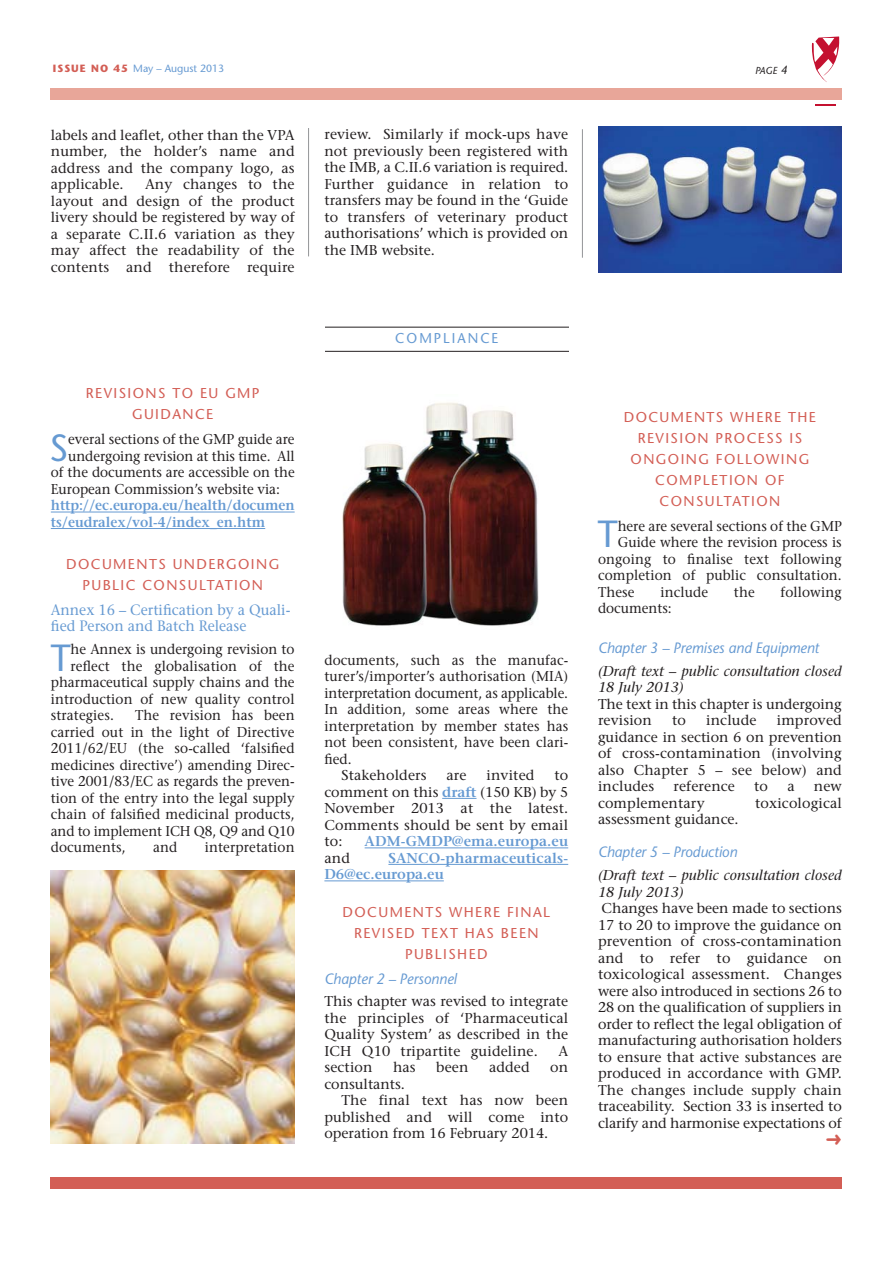
<style>
.page{position:relative;width:893px;height:1263px;background:#fff}
.page>*{position:absolute;margin:0;border:0;box-sizing:border-box;transform-origin:0 0}
.t1{font:37.8px "Stone Sans";color:#669ad2;scale:.95 1}
.t2{font:18px "Monotype Sorts";color:#d35e55;scale:.95 1}
.t3{font:italic 15px "Stone Sans";color:#669ad2;scale:.95 1}
.t4{font:15px/16.5px "Stone Serif";color:#669ad2;scale:.95 1}
.t5{font:14.25px/16.5px "Stone Serif";letter-spacing:.01em;color:#231f20;text-align:justify}
.t6{font:14.25px/16.5px "Stone Serif";letter-spacing:.01em;color:#231f20;text-align:justify;scale:.95 1}
.t7{font:14.25px/21px "Stone Sans";letter-spacing:.1em;color:#d35e55;text-align:center}
.t8{font:italic 14.25px/16.5px "Stone Serif";color:#231f20}
.t9{font:600 14.25px/16.5px "Stone Serif";color:#669ad2;scale:.95 1}
.t10{font:600 14.25px/16.5px "Stone Serif";color:#669ad2}
.t11{font:14.25px/16.5px "Stone Serif";letter-spacing:-.01em;color:#231f20}
.t12{font:14.25px "Stone Sans";letter-spacing:.15em;color:#669ad2;scale:.95 1}
.t13{font:10.5px "Stone Sans";color:#669ad2}
.t14{font:italic 10.2px "Stone Sans";color:#231f20}
.s1{font-weight:700;color:#d35e55}
.s2{font-size:12px}
.s3{font-weight:600;color:#669ad2}
</style>
<div class="page">
<div style="left:51px;top:1177px;width:791px;height:12px;background:#d35e55"></div>
<hr style="left:308px;top:128px;width:1px;height:128px;background:#939598">
<svg style="left:811px;top:36px;width:29px;height:46px"></svg>
<svg style="left:815px;top:104px;width:21px;height:1px"></svg>
<div style="left:51px;top:88px;width:791px;height:12px;background:#e8a699"></div>
<hr style="left:51px;top:512px;width:244px;height:1px;background:#669ad2">
<hr style="left:51px;top:528px;width:214px;height:1px;background:#669ad2">
<hr style="left:582px;top:129px;width:1px;height:129px;background:#939598">
<img style="left:598px;top:127px;width:244px;height:145px">
<div style="left:50px;top:327px;width:791px;height:25px;border:1px solid #231f20"></div>
<div style="left:42px;top:308px;width:283px;height:68px;background:#fff"></div>
<div style="left:569px;top:308px;width:280px;height:67px;background:#fff"></div>
<hr style="left:442px;top:798px;width:34px;height:1px;background:#669ad2">
<hr style="left:365px;top:848px;width:203px;height:1px;background:#669ad2">
<hr style="left:388px;top:864px;width:180px;height:1px;background:#669ad2">
<hr style="left:324px;top:881px;width:120px;height:1px;background:#669ad2">
<img style="left:51px;top:871px;width:244px;height:273px">
<img style="left:342px;top:402px;width:197px;height:224px">
<p class="t13" style="left:53px;top:65px;width:173px"><span class="s1">ISSUE NO 45</span> May – August 2013</p>
<p class="t14" style="left:755px;top:67px;width:34px">PAGE <span class="s2">4</span></p>
<p class="t5" style="left:51px;top:128px;width:245px">labels and leaflet, other than the VPA number, the holder’s name and address and the company logo, as applicable.</p>
<p class="t5" style="left:51px;top:178px;width:245px;text-indent:94px">Any changes to the layout and design of the product livery should be registered by way of a separate C.II.6 variation as they may affect the readability of the contents and therefore require</p>
<p class="t7" style="left:86px;top:384px;width:175px">REVISIONS TO EU GMP<br>GUIDANCE</p>
<h1 class="t1" style="left:50px;top:433px;width:21px">S</h1>
<p class="t6" style="left:68px;top:433px;width:240px">everal sections of the GMP guide are</p>
<p class="t6" style="left:68px;top:449px;width:240px">undergoing revision at this time. All</p>
<p class="t6" style="left:51px;top:466px;width:258px">of the documents are accessible on the</p>
<p class="t6" style="left:51px;top:482px;width:243px">European Commission’s website via:</p>
<p class="t9" style="left:51px;top:499px;width:258px">http://ec.europa.eu/health/documen ts/eudralex/vol-4/index_en.htm</p>
<p class="t7" style="left:66px;top:555px;width:214px">DOCUMENTS UNDERGOING<br>PUBLIC CONSULTATION</p>
<p class="t4" style="left:51px;top:603px;width:254px">Annex 16 – Certification by a Quali&shy;fied Person and Batch Release</p>
<h1 class="t1" style="left:51px;top:643px;width:23px">T</h1>
<p class="t6" style="left:71px;top:642px;width:237px">he Annex is undergoing revision to</p>
<p class="t6" style="left:71px;top:659px;width:237px">reflect the globalisation of the</p>
<p class="t6" style="left:51px;top:675px;width:258px">pharmaceutical supply chains and the</p>
<p class="t6" style="left:51px;top:692px;width:258px">introduction of new quality control</p>
<p class="t6" style="left:51px;top:708px;width:68px">strategies.</p>
<p class="t6" style="left:51px;top:708px;width:258px;text-indent:84px">The revision has been carried out in the light of Directive 2011/62/EU (the so-called ‘falsified medicines directive’) amending Direc&shy;tive 2001/83/EC as regards the preven&shy;tion of the entry into the legal supply chain of falsified medicinal products, and to implement ICH Q8, Q9 and Q10 documents,</p>
<p class="t6" style="left:153px;top:840px;width:27px">and</p>
<p class="t6" style="left:205px;top:840px;width:96px">interpretation</p>
<p class="t5" style="left:324px;top:127px;width:245px">review. Similarly if mock-ups have not previously been registered with the IMB, a C.II.6 variation is required.<br>Further guidance in relation to transfers may be found in the ‘Guide to transfers of veterinary product authorisations’ which is provided on the IMB website.</p>
<p class="t12" style="left:395px;top:332px;width:110px">COMPLIANCE</p>
<p class="t6" style="left:324px;top:653px;width:258px">documents, such as the manufac-</p>
<p class="t6" style="left:324px;top:669px;width:258px">turer’s/importer’s authorisation (MIA)</p>
<p class="t6" style="left:324px;top:686px;width:258px">interpretation document, as applicable.</p>
<p class="t6" style="left:324px;top:702px;width:258px">In addition, some areas where the</p>
<p class="t6" style="left:324px;top:719px;width:258px">interpretation by member states has</p>
<p class="t6" style="left:324px;top:735px;width:258px">not been consistent, have been clari-</p>
<p class="t6" style="left:324px;top:752px;width:30px">fied.</p>
<p class="t5" style="left:341px;top:768px;width:87px">Stakeholders</p>
<p class="t5" style="left:446px;top:768px;width:22px">are</p>
<p class="t5" style="left:486px;top:768px;width:49px">invited</p>
<p class="t5" style="left:324px;top:768px;width:245px;text-indent:230px">to comment on this <span class="s3">draft</span> (150 KB) by 5<br>November 2013 at the latest.<br>Comments should be sent by email to:</p>
<p class="t10" style="left:365px;top:834px;width:205px">ADM-GMDP@ema.europa.eu</p>
<p class="t10" style="left:324px;top:851px;width:245px;text-indent:64px">SANCO-pharmaceuticals-<br>D6@ec.europa.eu</p>
<p class="t7" style="left:343px;top:903px;width:209px">DOCUMENTS WHERE FINAL<br>REVISED TEXT HAS BEEN<br>PUBLISHED</p>
<p class="t3" style="left:324px;top:973px;width:141px">Chapter 2 – Personnel</p>
<p class="t5" style="left:324px;top:995px;width:245px">This chapter was revised to integrate the principles of ‘Pharmaceutical Quality System’ as described in the ICH Q10 tripartite guideline.</p>
<p class="t5" style="left:324px;top:851px;width:27px">and</p>
<p class="t5" style="left:558px;top:1044px;width:11px">A</p>
<p class="t5" style="left:324px;top:1061px;width:50px">section</p>
<p class="t5" style="left:393px;top:1061px;width:24px">has</p>
<p class="t5" style="left:436px;top:1061px;width:34px">been</p>
<p class="t5" style="left:489px;top:1061px;width:42px">added</p>
<p class="t5" style="left:550px;top:1061px;width:19px">on</p>
<p class="t5" style="left:324px;top:1077px;width:82px">consultants.</p>
<p class="t5" style="left:341px;top:1094px;width:228px">The final text has now been</p>
<p class="t5" style="left:324px;top:1110px;width:245px">published and will come into</p>
<p class="t5" style="left:324px;top:1127px;width:225px">operation from 16 February 2014.</p>
<p class="t7" style="left:624px;top:408px;width:194px">DOCUMENTS WHERE THE<br>REVISION PROCESS IS<br>ONGOING FOLLOWING<br>COMPLETION OF<br>CONSULTATION</p>
<h1 class="t1" style="left:598px;top:520px;width:23px">T</h1>
<p class="t6" style="left:618px;top:519px;width:237px">here are several sections of the GMP</p>
<p class="t6" style="left:618px;top:536px;width:237px">Guide where the revision process is</p>
<p class="t6" style="left:598px;top:552px;width:258px">ongoing to finalise text following</p>
<p class="t6" style="left:598px;top:569px;width:258px">completion of public consultation.</p>
<p class="t6" style="left:598px;top:585px;width:40px">These</p>
<p class="t6" style="left:660px;top:585px;width:52px">include</p>
<p class="t6" style="left:734px;top:585px;width:23px">the</p>
<p class="t6" style="left:780px;top:585px;width:66px">following</p>
<p class="t6" style="left:598px;top:602px;width:79px">documents:</p>
<p class="t3" style="left:598px;top:642px;width:234px">Chapter 3 – Premises and Equipment</p>
<p class="t8" style="left:598px;top:664px;width:245px">(Draft text – public consultation closed<br>18 July 2013)</p>
<p class="t11" style="left:598px;top:697px;width:245px">The text in this chapter is undergoing revision</p>
<p class="t5" style="left:598px;top:714px;width:245px;text-indent:179px">improved guidance in section 6 on prevention of cross-contamination (involving also Chapter 5 – see below) and includes</p>
<p class="t5" style="left:672px;top:714px;width:15px">to</p>
<p class="t5" style="left:706px;top:714px;width:52px">include</p>
<p class="t5" style="left:673px;top:780px;width:63px">reference</p>
<p class="t5" style="left:754px;top:780px;width:15px">to</p>
<p class="t5" style="left:787px;top:780px;width:9px">a</p>
<p class="t5" style="left:814px;top:780px;width:30px">new</p>
<p class="t5" style="left:598px;top:796px;width:108px">complementary</p>
<p class="t5" style="left:755px;top:796px;width:88px">toxicological</p>
<p class="t5" style="left:598px;top:813px;width:142px">assessment guidance.</p>
<p class="t3" style="left:598px;top:846px;width:148px">Chapter 5 – Production</p>
<p class="t8" style="left:598px;top:868px;width:245px">(Draft text – public consultation closed<br>18 July 2013)</p>
<p class="t5" style="left:598px;top:901px;width:245px">Changes have been made to sections 17 to 20 to improve the guidance on prevention of cross-contamination and to refer to guidance on toxicological assessment. Changes were also introduced in sections 26 to 28 on the qualification of suppliers in order to reflect the legal obligation of manufacturing authorisation holders to ensure that active substances are produced in accordance with GMP.<br>The changes include supply chain traceability. Section 33 is inserted to clarify and harmonise expectations of</p>
<p class="t2" style="left:826px;top:1130px;width:18px">➜</p>
</div>
